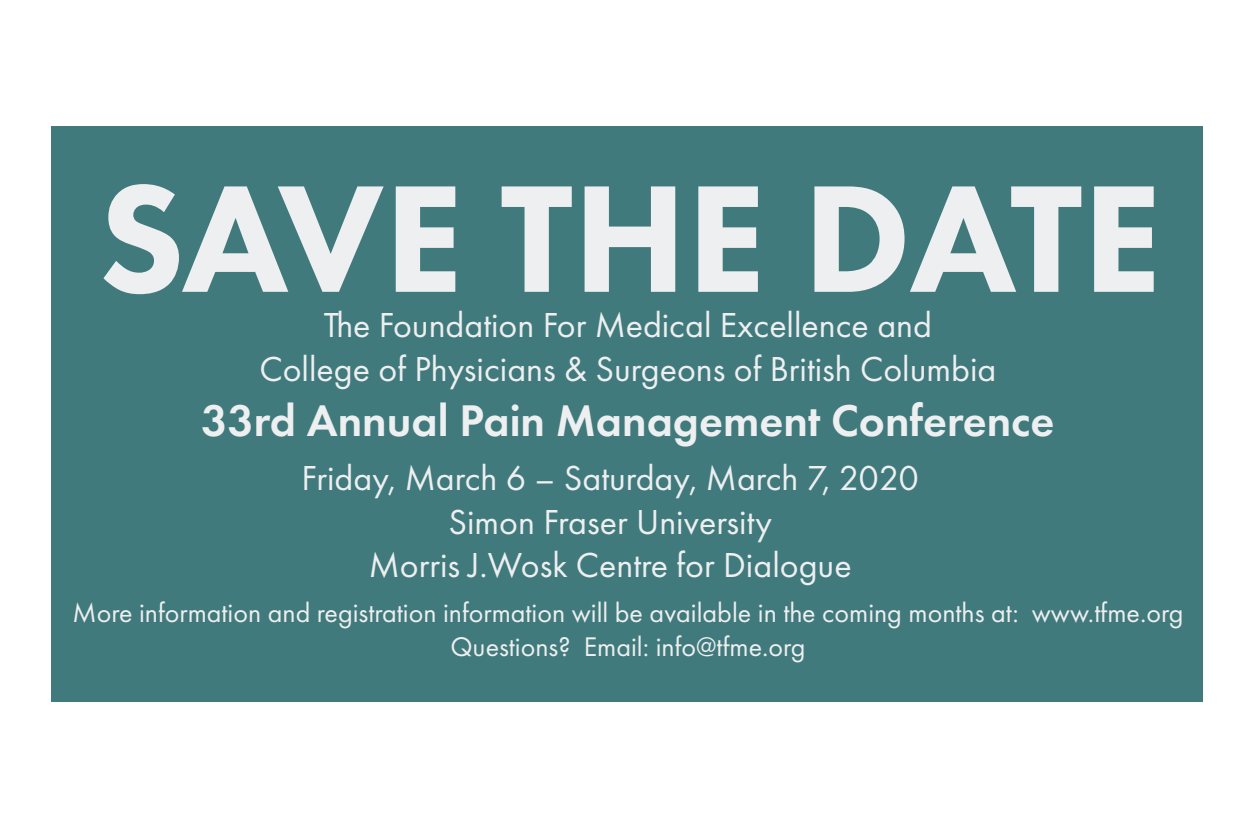
<style>
.page{position:relative;width:1260px;height:828px;background:#fff}
.page>*{position:absolute;margin:0;border:0;box-sizing:border-box;transform-origin:0 0}
.t1{font:800 158px "Futura PT";letter-spacing:-.005em;color:#edeff0}
.t2{font:600 46px "Futura PT";color:#edeff0}
.t3{font:36px/43.2px "Futura PT";color:#edeff0;text-align:center}
.t4{font:28px/33.6px "Futura PT";color:#edeff0;text-align:center}
</style>
<div class="page">
<div style="left:51px;top:126px;width:1152px;height:576px;background:#417a7c"></div>
<h1 class="t1" style="left:98px;top:140px;width:1065px">SAVE THE DATE</h1>
<p class="t3" style="left:259px;top:304px;width:739px">The Foundation For Medical Excellence and<br>College of Physicians &amp; Surgeons of British Columbia</p>
<p class="t2" style="left:202px;top:392px;width:854px">33rd Annual Pain Management Conference</p>
<p class="t3" style="left:302px;top:457px;width:619px">Friday, March 6 – Saturday, March 7, 2020<br>Simon Fraser University<br>Morris J.Wosk Centre for Dialogue</p>
<p class="t4" style="left:73px;top:596px;width:1112px">More information and registration information will be available in the coming months at: www.tfme.org<br>Questions? Email: info@tfme.org</p>
</div>
